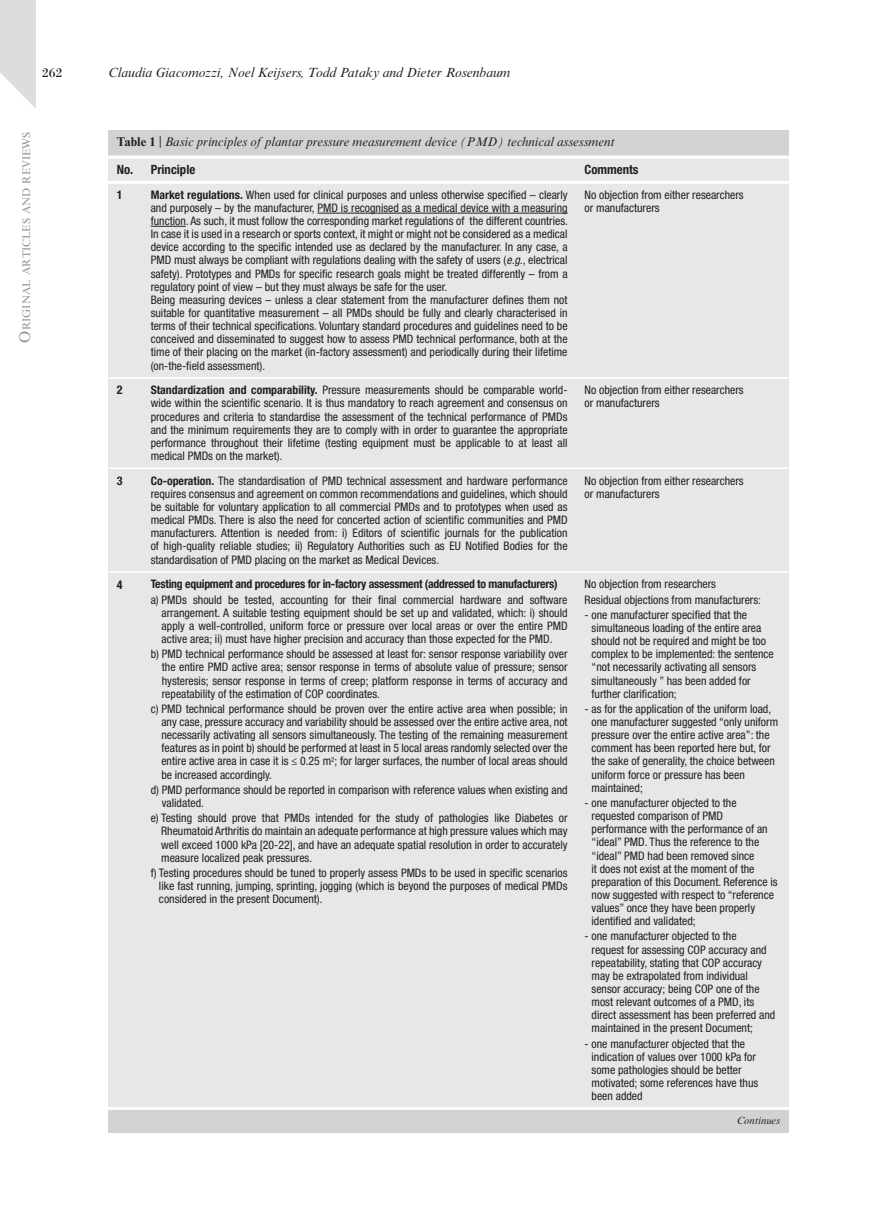
<style>
.page{position:relative;width:873px;height:1212px;background:#fff}
.page>*{position:absolute;margin:0;border:0;box-sizing:border-box;transform-origin:0 0}
.t1{font:italic 13.5px "Times New Roman MT Std";color:#231f20}
.t2{font:13.5px "Bodoni Std";color:#231f20}
.t3{font:italic 12.75px "Times New Roman MT Std";color:#231f20}
.t4{font:700 condensed 12.75px "Helvetica Neue LT Std";color:#231f20}
.t5{font:700 condensed 12px "Helvetica Neue LT Std";color:#231f20}
.t6{font:condensed 11.7px/13.2px "Helvetica Neue LT Std";color:#231f20}
.t7{font:700 condensed 11.7px "Helvetica Neue LT Std";letter-spacing:-.02em;color:#231f20}
.t8{font:10.95px "Times New Roman MT Std";color:#939598}
.t9{font:italic 10.5px "Times New Roman MT Std";color:#231f20}
.s1{font-size:15.75px}
.s2{font-weight:700;font-style:normal}
.s3{font-style:normal}
.s4{font-weight:700}
.s5{font-style:italic}
</style>
<div class="page">
<div style="left:108px;top:131px;width:680px;height:1001px;background:#d1d2d4"></div>
<div style="left:108px;top:158px;width:680px;height:948px;background:#e6e7e9"></div>
<hr style="left:108px;top:155px;width:34px;height:3px;background:#fff">
<hr style="left:142px;top:155px;width:434px;height:3px;background:#fff">
<hr style="left:576px;top:155px;width:212px;height:3px;background:#fff">
<hr style="left:108px;top:181px;width:34px;height:3px;background:#fff">
<hr style="left:142px;top:181px;width:434px;height:3px;background:#fff">
<hr style="left:576px;top:181px;width:212px;height:3px;background:#fff">
<hr style="left:108px;top:377px;width:34px;height:1px;background:#fff">
<hr style="left:142px;top:377px;width:434px;height:1px;background:#fff">
<hr style="left:576px;top:377px;width:212px;height:1px;background:#fff">
<hr style="left:108px;top:467px;width:34px;height:2px;background:#fff">
<hr style="left:142px;top:467px;width:434px;height:2px;background:#fff">
<hr style="left:576px;top:467px;width:212px;height:2px;background:#fff">
<hr style="left:108px;top:571px;width:34px;height:1px;background:#fff">
<hr style="left:142px;top:571px;width:434px;height:1px;background:#fff">
<hr style="left:576px;top:571px;width:212px;height:1px;background:#fff">
<hr style="left:108px;top:1106px;width:34px;height:3px;background:#fff">
<hr style="left:142px;top:1106px;width:434px;height:3px;background:#fff">
<hr style="left:576px;top:1106px;width:212px;height:3px;background:#fff">
<hr style="left:317px;top:213px;width:250px;height:1px;background:#231f20">
<hr style="left:151px;top:226px;width:35px;height:1px;background:#231f20">
<svg style="left:0;top:0;width:36px;height:108px"></svg>
<p class="t2" style="left:42px;top:64px;width:22px">262</p>
<p class="t1" style="left:108px;top:65px;width:403px">Claudia Giacomozzi, Noel Keijsers, Todd Pataky and Dieter Rosenbaum</p>
<p class="t8" style="left:20px;top:342px;width:212px;rotate:-90deg"><span class="s1">O</span>riginal articles and reviews</p>
<p class="t3" style="left:117px;top:135px;width:499px"><span class="s2">Table 1</span> <span class="s3">|</span> Basic principles of plantar pressure measurement device (PMD) technical assessment</p>
<p class="t4" style="left:117px;top:162px;width:80px">No. Principle</p>
<p class="t4" style="left:584px;top:162px;width:56px">Comments</p>
<p class="t5" style="left:117px;top:187px;width:7px">1</p>
<p class="t6" style="left:151px;top:188px;width:419px"><span class="s4">Market regulations.</span> When used for clinical purposes and unless otherwise specified – clearly and purposely – by the manufacturer, PMD is recognised as a medical device with a measuring function. As such, it must follow the corresponding market regulations of the different countries.<br>In case it is used in a research or sports context, it might or might not be considered as a medical device according to the specific intended use as declared by the manufacturer. In any case, a PMD must always be compliant with regulations dealing with the safety of users (<span class="s5">e.g.</span>, electrical safety). Prototypes and PMDs for specific research goals might be treated differently – from a regulatory point of view – but they must always be safe for the user.<br>Being measuring devices – unless a clear statement from the manufacturer defines them not suitable for quantitative measurement – all PMDs should be fully and clearly characterised in terms of their technical specifications. Voluntary standard procedures and guidelines need to be conceived and disseminated to suggest how to assess PMD technical performance, both at the time of their placing on the market (in-factory assessment) and periodically during their lifetime (on-the-field assessment).</p>
<p class="t6" style="left:584px;top:188px;width:161px">No objection from either researchers or manufacturers</p>
<p class="t5" style="left:117px;top:383px;width:7px">2</p>
<p class="t6" style="left:151px;top:383px;width:418px;text-align:justify"><span class="s4">Standardization and comparability.</span> Pressure measurements should be comparable world&shy;wide within the scientific scenario. It is thus mandatory to reach agreement and consensus on procedures and criteria to standardise the assessment of the technical performance of PMDs and the minimum requirements they are to comply with in order to guarantee the appropriate performance throughout their lifetime (testing equipment must be applicable to at least all medical PMDs on the market).</p>
<p class="t6" style="left:584px;top:383px;width:161px">No objection from either researchers or manufacturers</p>
<p class="t5" style="left:117px;top:473px;width:7px">3</p>
<p class="t6" style="left:151px;top:474px;width:418px;text-align:justify"><span class="s4">Co-operation.</span> The standardisation of PMD technical assessment and hardware performance requires consensus and agreement on common recommendations and guidelines, which should be suitable for voluntary application to all commercial PMDs and to prototypes when used as medical PMDs. There is also the need for concerted action of scientific communities and PMD manufacturers. Attention is needed from: i) Editors of scientific journals for the publication of high-quality reliable studies; ii) Regulatory Authorities such as EU Notified Bodies for the standardisation of PMD placing on the market as Medical Devices.</p>
<p class="t6" style="left:584px;top:474px;width:161px">No objection from either researchers or manufacturers</p>
<p class="t5" style="left:117px;top:577px;width:7px">4</p>
<p class="t7" style="left:151px;top:577px;width:408px">Testing equipment and procedures for in-factory assessment (addressed to manufacturers)</p>
<p class="t6" style="left:162px;top:592px;width:407px;text-align:justify;text-indent:-11px">a) PMDs should be tested, accounting for their final commercial hardware and software arrangement. A suitable testing equipment should be set up and validated, which: i) should apply a well-controlled, uniform force or pressure over local areas or over the entire PMD active area; ii) must have higher precision and accuracy than those expected for the PMD.</p>
<p class="t6" style="left:162px;top:647px;width:407px;text-align:justify;text-indent:-11px">b) PMD technical performance should be assessed at least for: sensor response variability over the entire PMD active area; sensor response in terms of absolute value of pressure; sensor hysteresis; sensor response in terms of creep; platform response in terms of accuracy and repeatability of the estimation of COP coordinates.</p>
<p class="t6" style="left:161px;top:702px;width:408px;text-align:justify;text-indent:-11px">c) PMD technical performance should be proven over the entire active area when possible; in any case, pressure accuracy and variability should be assessed over the entire active area, not necessarily activating all sensors simultaneously. The testing of the remaining measurement features as in point b) should be performed at least in 5 local areas randomly selected over the entire active area in case it is ≤ 0.25 m<sup>2</sup>; for larger surfaces, the number of local areas should be increased accordingly.</p>
<p class="t6" style="left:162px;top:783px;width:407px;text-indent:-11px">d) PMD performance should be reported in comparison with reference values when existing and validated.</p>
<p class="t6" style="left:161px;top:811px;width:408px;text-align:justify;text-indent:-10px">e) Testing should prove that PMDs intended for the study of pathologies like Diabetes or Rheumatoid Arthritis do maintain an adequate performance at high pressure values which may well exceed 1000 kPa [20-22], and have an adequate spatial resolution in order to accurately measure localized peak pressures.</p>
<p class="t6" style="left:159px;top:866px;width:410px;text-align:justify;text-indent:-8px">f) Testing procedures should be tuned to properly assess PMDs to be used in specific scenarios like fast running, jumping, sprinting, jogging (which is beyond the purposes of medical PMDs considered in the present Document).</p>
<p class="t6" style="left:584px;top:576px;width:178px;line-height:15.3px">No objection from researchers<br>Residual objections from manufacturers:</p>
<p class="t6" style="left:591px;top:608px;width:184px;text-indent:-7px">- one manufacturer specified that the simultaneous loading of the entire area should not be required and might be too complex to be implemented: the sentence “not necessarily activating all sensors simultaneously ” has been added for further clarification;</p>
<p class="t6" style="left:591px;top:702px;width:188px;text-indent:-7px">- as for the application of the uniform load, one manufacturer suggested “only uniform pressure over the entire active area”: the comment has been reported here but, for the sake of generality, the choice between uniform force or pressure has been maintained;</p>
<p class="t6" style="left:591px;top:796px;width:187px;text-indent:-7px">- one manufacturer objected to the requested comparison of PMD performance with the performance of an “ideal” PMD. Thus the reference to the “ideal” PMD had been removed since<br>it does not exist at the moment of the preparation of this Document. Reference is now suggested with respect to “reference values” once they have been properly identified and validated;</p>
<p class="t6" style="left:591px;top:929px;width:185px;text-indent:-7px">- one manufacturer objected to the<br>request for assessing COP accuracy and repeatability, stating that COP accuracy may be extrapolated from individual sensor accuracy; being COP one of the most relevant outcomes of a PMD, its direct assessment has been preferred and maintained in the present Document;</p>
<p class="t6" style="left:591px;top:1036px;width:168px;text-indent:-7px">- one manufacturer objected that the indication of values over 1000 kPa for some pathologies should be better motivated; some references have thus been added</p>
<p class="t9" style="left:736px;top:1114px;width:45px">Continues</p>
</div>
